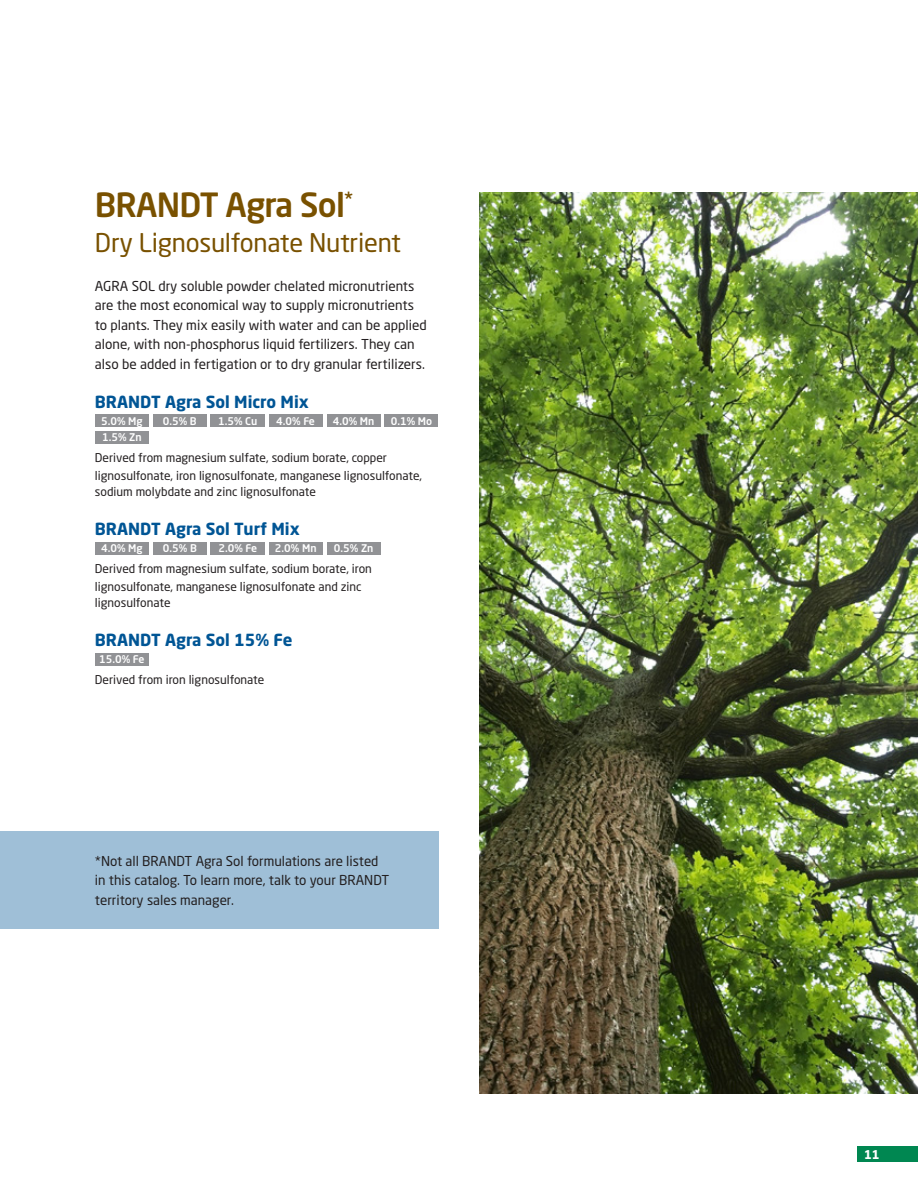
<style>
.page{position:relative;width:918px;height:1188px;background:#fff}
.page>*{position:absolute;margin:0;border:0;box-sizing:border-box;transform-origin:0 0}
._08-Body_text{font:500 33px "Neo Sans Pro";letter-spacing:-.025em;color:#795100}
._08-Body_text-2{font:25.5px "Neo Sans Pro";letter-spacing:-.01em;color:#795100}
._08-Body_text-3{font:700 16.5px "Neo Sans Pro";color:#005595}
._08-Body_text-4{font:13.5px/19.5px "Neo Sans Pro";color:#231f20}
._08-Body_text-5{font:12px/18px "Neo Sans Pro";color:#231f20}
.t1{font:700 12px "Neo Sans Pro";color:#fff}
._08-Body_text-6{font:500 10.5px "Neo Sans Pro";color:#fff}
</style>
<div class="page">
<img style="left:479px;top:192px;width:439px;height:902px">
<div style="left:95px;top:414px;width:54px;height:13px;background:#919295"></div>
<div style="left:153px;top:414px;width:54px;height:13px;background:#919295"></div>
<div style="left:211px;top:414px;width:54px;height:13px;background:#919295"></div>
<div style="left:269px;top:414px;width:54px;height:13px;background:#919295"></div>
<div style="left:327px;top:414px;width:54px;height:13px;background:#919295"></div>
<div style="left:384px;top:414px;width:54px;height:13px;background:#919295"></div>
<div style="left:95px;top:431px;width:54px;height:13px;background:#919295"></div>
<div style="left:95px;top:542px;width:54px;height:13px;background:#919295"></div>
<div style="left:153px;top:542px;width:54px;height:13px;background:#919295"></div>
<div style="left:211px;top:542px;width:54px;height:13px;background:#919295"></div>
<div style="left:269px;top:542px;width:54px;height:13px;background:#919295"></div>
<div style="left:327px;top:542px;width:54px;height:13px;background:#919295"></div>
<div style="left:95px;top:653px;width:54px;height:13px;background:#919295"></div>
<div style="left:0;top:832px;width:438px;height:97px;background:#9fbfd7"></div>
<div style="left:857px;top:1147px;width:61px;height:15px;background:#008751"></div>
<p class="_08-Body_text" style="left:95px;top:184px;width:260px">BRANDT Agra Sol<sup>*</sup></p>
<p class="_08-Body_text-2" style="left:95px;top:227px;width:308px">Dry Lignosulfonate Nutrient</p>
<p class="_08-Body_text-4" style="left:95px;top:276px;width:333px">AGRA SOL dry soluble powder chelated micronutrients are the most economical way to supply micronutrients to plants. They mix easily with water and can be applied alone, with non-phosphorus liquid fertilizers. They can also be added in fertigation or to dry granular fertilizers.</p>
<p class="_08-Body_text-3" style="left:95px;top:391px;width:216px">BRANDT Agra Sol Micro Mix</p>
<p class="_08-Body_text-6" style="left:101px;top:414px;width:43px">5.0% Mg</p>
<p class="_08-Body_text-6" style="left:163px;top:414px;width:35px">0.5% B</p>
<p class="_08-Body_text-6" style="left:218px;top:414px;width:41px">1.5% Cu</p>
<p class="_08-Body_text-6" style="left:276px;top:414px;width:40px">4.0% Fe</p>
<p class="_08-Body_text-6" style="left:333px;top:414px;width:43px">4.0% Mn</p>
<p class="_08-Body_text-6" style="left:391px;top:414px;width:43px">0.1% Mo</p>
<p class="_08-Body_text-6" style="left:102px;top:431px;width:41px">1.5% Zn</p>
<p class="_08-Body_text-5" style="left:95px;top:448px;width:329px">Derived from magnesium sulfate, sodium borate, copper lignosulfonate, iron lignosulfonate, manganese lignosulfonate,</p>
<p class="_08-Body_text-5" style="left:95px;top:483px;width:223px">sodium molybdate and zinc lignosulfonate</p>
<p class="_08-Body_text-3" style="left:95px;top:518px;width:207px">BRANDT Agra Sol Turf Mix</p>
<p class="_08-Body_text-6" style="left:101px;top:542px;width:43px">4.0% Mg</p>
<p class="_08-Body_text-6" style="left:163px;top:542px;width:35px">0.5% B</p>
<p class="_08-Body_text-6" style="left:218px;top:542px;width:40px">2.0% Fe</p>
<p class="_08-Body_text-6" style="left:275px;top:542px;width:43px">2.0% Mn</p>
<p class="_08-Body_text-6" style="left:334px;top:542px;width:41px">0.5% Zn</p>
<p class="_08-Body_text-5" style="left:95px;top:559px;width:278px">Derived from magnesium sulfate, sodium borate, iron lignosulfonate, manganese lignosulfonate and zinc</p>
<p class="_08-Body_text-5" style="left:95px;top:594px;width:77px">lignosulfonate</p>
<p class="_08-Body_text-3" style="left:95px;top:629px;width:199px">BRANDT Agra Sol 15% Fe</p>
<p class="_08-Body_text-6" style="left:99px;top:653px;width:47px">15.0% Fe</p>
<p class="_08-Body_text-5" style="left:95px;top:670px;width:171px">Derived from iron lignosulfonate</p>
<p class="_08-Body_text-4" style="left:95px;top:851px;width:296px">*Not all BRANDT Agra Sol formulations are listed in this catalog. To learn more, talk to your BRANDT territory sales manager.</p>
<p class="t1" style="left:864px;top:1146px;width:17px">11</p>
</div>
